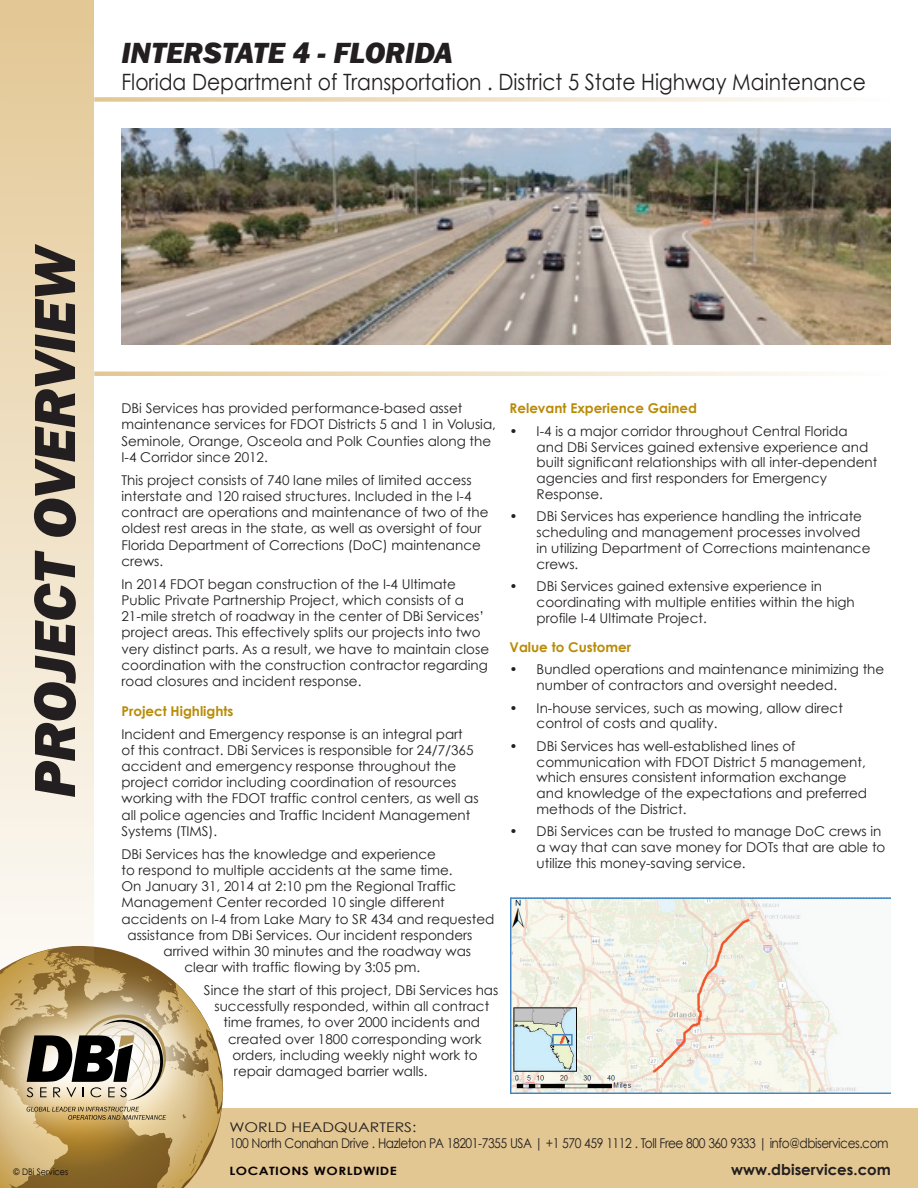
<style>
.page{position:relative;width:918px;height:1188px;background:#fff}
.page>*{position:absolute;margin:0;border:0;box-sizing:border-box;transform-origin:0 0}
.t1{font:italic 800 60px "Franklin Gothic";letter-spacing:-.01em;color:#231f20}
.t2{font:italic 800 30px "Franklin Gothic";color:#231f20}
.t3{font:22.5px "Century Gothic";color:#231f20;scale:.9 1}
.t4{font:700 15px "Century Gothic";color:#231f20}
.t5{font:13.5px/16.2px "Century Gothic";color:#231f20}
.t6{font:13.5px "Century Gothic";letter-spacing:-.04em;color:#231f20;scale:.9 1}
.t7{font:700 13.5px "Century Gothic";color:#b98b07}
.t8{font:13.35px "Century Gothic";color:#231f20;scale:1.18 1}
.t9{font:700 11.55px "Century Gothic";letter-spacing:.035em;color:#080302;scale:1.18 1}
.t10{font:9px "Century Gothic";color:#080302;scale:.9 1}
</style>
<div class="page">
<div style="left:0;top:1108px;width:918px;height:80px;background:#e3c793"></div>
<svg style="left:0;top:946px;width:224px;height:242px"></svg>
<svg style="left:193px;top:1173px;width:3px;height:5px"></svg>
<svg style="left:0;top:1124px;width:216px;height:26px"></svg>
<svg style="left:0;top:949px;width:219px;height:175px"></svg>
<svg style="left:0;top:0;width:94px;height:1035px;background:#ebdabc"></svg>
<svg style="left:94px;top:97px;width:729px;height:5px;background:#f0e2c9"></svg>
<svg style="left:94px;top:372px;width:726px;height:4px;background:#efdfc3"></svg>
<img style="left:122px;top:129px;width:769px;height:216px">
<img style="left:511px;top:897px;width:380px;height:196px">
<h2 class="t2" style="left:122px;top:33px;width:333px">INTERSTATE 4 - FLORIDA</h2>
<h3 class="t3" style="left:122px;top:68px;width:829px">Florida Department of Transportation . District 5 State Highway Maintenance</h3>
<h1 class="t1" style="left:16px;top:798px;width:555px;rotate:-90deg">PROJECT OVERVIEW</h1>
<p class="t10" style="left:14px;top:1166px;width:62px">© DBi Services</p>
<p class="t5" style="left:122px;top:400px;width:376px">DBi Services has provided performance-based asset maintenance services for FDOT Districts 5 and 1 in Volusia, Seminole, Orange, Osceola and Polk Counties along the I-4 Corridor since 2012.</p>
<p class="t5" style="left:122px;top:472px;width:369px">This project consists of 740 lane miles of limited access interstate and 120 raised structures. Included in the I-4 contract are operations and maintenance of two of the oldest rest areas in the state, as well as oversight of four Florida Department of Corrections (DoC) maintenance crews.</p>
<p class="t5" style="left:122px;top:576px;width:369px">In 2014 FDOT began construction of the I-4 Ultimate Public Private Partnership Project, which consists of a 21-mile stretch of roadway in the center of DBi Services’ project areas. This effectively splits our projects into two very distinct parts. As a result, we have to maintain close coordination with the construction contractor regarding road closures and incident response.</p>
<p class="t7" style="left:122px;top:702px;width:114px">Project Highlights</p>
<p class="t5" style="left:122px;top:725px;width:359px">Incident and Emergency response is an integral part of this contract. DBi Services is responsible for 24/7/365 accident and emergency response throughout the project corridor including coordination of resources working with the FDOT traffic control centers, as well as all police agencies and Traffic Incident Management Systems (TIMS).</p>
<p class="t5" style="left:122px;top:846px;width:316px">DBi Services has the knowledge and experience</p>
<p class="t5" style="left:122px;top:862px;width:333px">to respond to multiple accidents at the same time.</p>
<p class="t5" style="left:122px;top:878px;width:336px">On January 31, 2014 at 2:10 pm the Regional Traffic</p>
<p class="t5" style="left:122px;top:894px;width:325px">Management Center recorded 10 single different</p>
<p class="t5" style="left:122px;top:910px;width:374px">accidents on I-4 from Lake Mary to SR 434 and requested</p>
<p class="t5" style="left:127px;top:927px;width:346px">assistance from DBi Services. Our incident responders</p>
<p class="t5" style="left:163px;top:943px;width:309px">arrived within 30 minutes and the roadway was</p>
<p class="t5" style="left:185px;top:959px;width:237px">clear with traffic flowing by 3:05 pm.</p>
<p class="t5" style="left:204px;top:982px;width:296px">Since the start of this project, DBi Services has</p>
<p class="t5" style="left:215px;top:998px;width:276px">successfully responded, within all contract</p>
<p class="t5" style="left:224px;top:1014px;width:258px">time frames, to over 2000 incidents and</p>
<p class="t5" style="left:228px;top:1031px;width:255px">created over 1800 corresponding work</p>
<p class="t5" style="left:232px;top:1047px;width:247px">orders, including weekly night work to</p>
<p class="t5" style="left:234px;top:1063px;width:195px">repair damaged barrier walls.</p>
<p class="t7" style="left:510px;top:400px;width:189px">Relevant Experience Gained</p>
<p class="t5" style="left:537px;top:423px;width:342px;line-height:15.8px;text-indent:-27px">• I-4 is a major corridor throughout Central Florida and DBi Services gained extensive experience and built significant relationships with all inter-dependent agencies and first responders for Emergency Response.</p>
<p class="t5" style="left:537px;top:508px;width:335px;line-height:15.8px;text-indent:-27px">• DBi Services has experience handling the intricate scheduling and management processes involved in utilizing Department of Corrections maintenance crews.</p>
<p class="t5" style="left:537px;top:578px;width:320px;line-height:15.8px;text-indent:-27px">• DBi Services gained extensive experience in coordinating with multiple entities within the high profile I-4 Ultimate Project.</p>
<p class="t7" style="left:510px;top:638px;width:123px">Value to Customer</p>
<p class="t5" style="left:537px;top:661px;width:349px;line-height:15.8px;text-indent:-27px">• Bundled operations and maintenance minimizing the number of contractors and oversight needed.</p>
<p class="t5" style="left:537px;top:700px;width:308px;line-height:15.8px;text-indent:-27px">• In-house services, such as mowing, allow direct control of costs and quality.</p>
<p class="t5" style="left:537px;top:738px;width:332px;line-height:15.8px;text-indent:-27px">• DBi Services has well-established lines of communication with FDOT District 5 management, which ensures consistent information exchange and knowledge of the expectations and preferred methods of the District.</p>
<p class="t5" style="left:537px;top:823px;width:350px;line-height:15.8px;text-indent:-27px">• DBi Services can be trusted to manage DoC crews in a way that can save money for DOTs that are able to utilize this money-saving service.</p>
<p class="t8" style="left:230px;top:1119px;width:160px">WORLD HEADQUARTERS:</p>
<p class="t6" style="left:230px;top:1135px;width:734px">100 North Conahan Drive . Hazleton PA 18201-7355 USA | +1 570 459 1112 . Toll Free 800 360 9333 | info@dbiservices.com</p>
<p class="t9" style="left:230px;top:1163px;width:143px">LOCATIONS WORLDWIDE</p>
<p class="t4" style="left:731px;top:1160px;width:161px">www.dbiservices.com</p>
</div>
